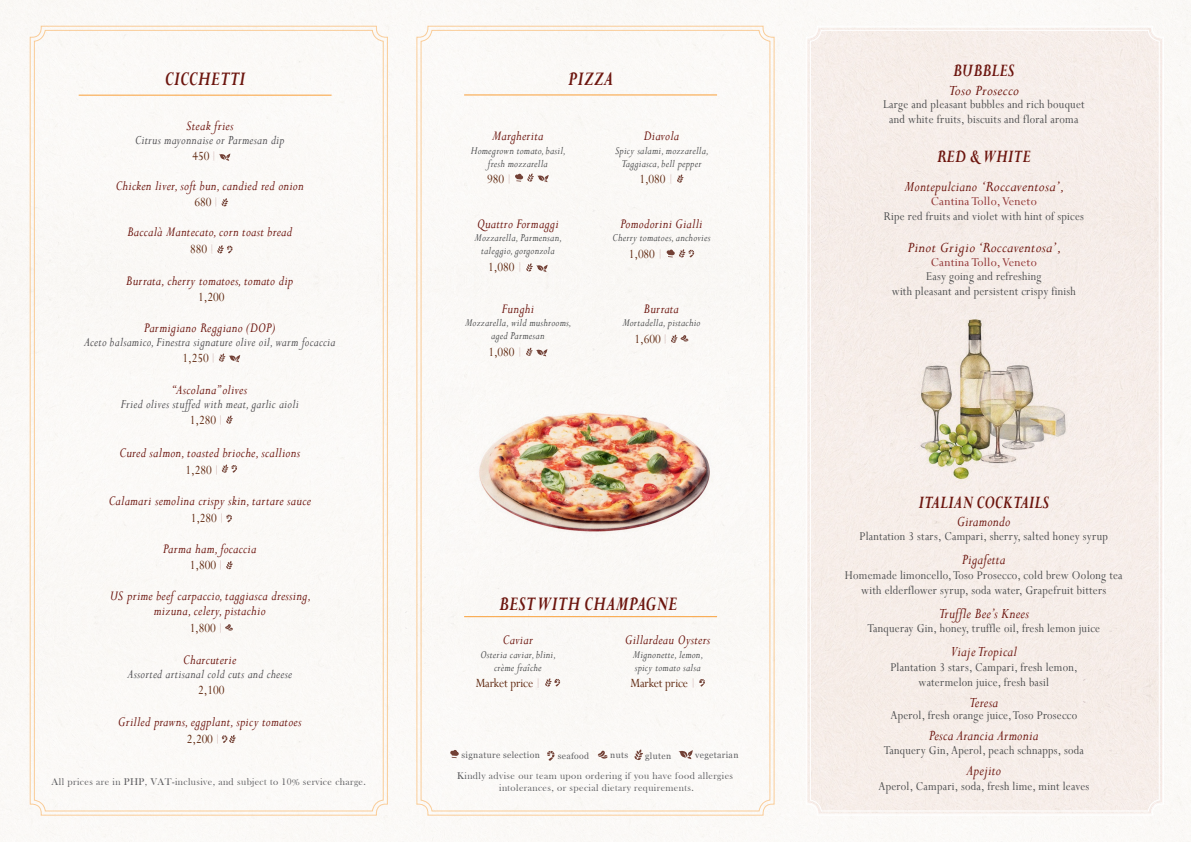
<style>
.page{position:relative;width:1191px;height:842px;background:#fff}
.page>*{position:absolute;margin:0;border:0;box-sizing:border-box;transform-origin:0 0}
.t1{font:italic 700 22px "Perpetua";letter-spacing:.01em;color:#6c150e;scale:.75 1}
.t2{font:italic 700 20px "Perpetua";letter-spacing:.01em;color:#6c150e;scale:.75 1}
.t3{font:italic 16px "Perpetua";letter-spacing:.02em;color:#6c150e;scale:.9 1}
.t4{font:italic 16px "Perpetua";letter-spacing:.02em;color:#6c150e}
.t5{font:italic 15px "Perpetua";letter-spacing:.02em;color:#6c150e;scale:.9 1}
.t6{font:italic 14px "Perpetua";letter-spacing:.02em;color:#4d4c4f;scale:.9 1}
.t7{font:14px "Perpetua";letter-spacing:-.01em;color:#5e260d;scale:.9 1}
.t8{font:13.3px/15px "Perpetua";letter-spacing:.02em;color:#4b4c4d;text-align:center;scale:.9 1}
.t9{font:13.3px "Perpetua";letter-spacing:.02em;color:#903232}
.t10{font:italic 12px "Perpetua";letter-spacing:.02em;color:#4b4c4d;scale:.9 1}
.t11{font:10px "Bask Old Face";letter-spacing:.04em;color:#5f5f62}
.t12{font:8.7px "Georgia";letter-spacing:.04em;color:#606063}
.s1{font-style:italic;font-size:11.2px;color:#6c150e}
</style>
<div class="page">
<svg style="left:29px;top:25px;width:359px;height:791px"></svg>
<div style="left:416px;top:25px;width:359px;height:791px;background:#fbf9f6"></div>
<div style="left:805px;top:25px;width:359px;height:791px;background:#f6ede9"></div>
<img style="left:890px;top:306px;width:187px;height:184px">
<svg style="left:547px;top:751px;width:7px;height:10px"></svg>
<svg style="left:598px;top:750px;width:9px;height:9px"></svg>
<svg style="left:634px;top:749px;width:9px;height:11px"></svg>
<svg style="left:678px;top:750px;width:15px;height:9px"></svg>
<svg style="left:450px;top:750px;width:9px;height:8px"></svg>
<svg style="left:217px;top:245px;width:16px;height:9px"></svg>
<svg style="left:226px;top:561px;width:7px;height:8px"></svg>
<svg style="left:225px;top:624px;width:8px;height:7px"></svg>
<svg style="left:219px;top:353px;width:21px;height:9px"></svg>
<svg style="left:226px;top:415px;width:7px;height:9px"></svg>
<svg style="left:222px;top:464px;width:15px;height:9px"></svg>
<svg style="left:219px;top:153px;width:11px;height:8px"></svg>
<svg style="left:226px;top:515px;width:6px;height:8px"></svg>
<svg style="left:221px;top:198px;width:7px;height:8px"></svg>
<svg style="left:222px;top:735px;width:14px;height:8px"></svg>
<hr style="left:79px;top:95px;width:252px;height:1px;background:#f99f38">
<svg style="left:671px;top:335px;width:17px;height:8px"></svg>
<svg style="left:526px;top:348px;width:21px;height:8px"></svg>
<svg style="left:526px;top:263px;width:21px;height:9px"></svg>
<svg style="left:666px;top:249px;width:28px;height:9px"></svg>
<svg style="left:677px;top:174px;width:6px;height:9px"></svg>
<svg style="left:699px;top:679px;width:6px;height:8px"></svg>
<svg style="left:515px;top:173px;width:33px;height:9px"></svg>
<svg style="left:545px;top:678px;width:15px;height:9px"></svg>
<hr style="left:464px;top:95px;width:253px;height:1px;background:#f99f38">
<hr style="left:464px;top:616px;width:253px;height:1px;background:#f99f38">
<img style="left:440px;top:388px;width:309px;height:164px">
<p class="t1" style="left:165px;top:65px;width:109px">CICCHETTI</p>
<p class="t5" style="left:186px;top:116px;width:54px">Steak fries</p>
<p class="t6" style="left:135px;top:131px;width:168px">Citrus mayonnaise or Parmesan dip</p>
<p class="t7" style="left:192px;top:147px;width:26px">450 <span class="s1">|</span></p>
<p class="t5" style="left:116px;top:177px;width:210px">Chicken liver, soft bun, candied red onion</p>
<p class="t7" style="left:194px;top:194px;width:26px">680 <span class="s1">|</span></p>
<p class="t5" style="left:127px;top:223px;width:185px">Baccalà Mantecato, corn toast bread</p>
<p class="t7" style="left:190px;top:240px;width:26px">880 <span class="s1">|</span></p>
<p class="t5" style="left:126px;top:271px;width:187px">Burrata, cherry tomatoes, tomato dip</p>
<p class="t7" style="left:198px;top:288px;width:31px">1,200</p>
<p class="t5" style="left:144px;top:318px;width:147px">Parmigiano Reggiano (DOP)</p>
<p class="t6" style="left:84px;top:333px;width:281px">Aceto balsamico, Finestra signature olive oil, warm focaccia</p>
<p class="t7" style="left:182px;top:349px;width:36px">1,250 <span class="s1">|</span></p>
<p class="t5" style="left:172px;top:380px;width:84px">“Ascolana” olives</p>
<p class="t6" style="left:121px;top:395px;width:199px">Fried olives stuffed with meat, garlic aioli</p>
<p class="t7" style="left:190px;top:411px;width:36px">1,280 <span class="s1">|</span></p>
<p class="t5" style="left:119px;top:443px;width:202px">Cured salmon, toasted brioche, scallions</p>
<p class="t7" style="left:186px;top:461px;width:36px">1,280 <span class="s1">|</span></p>
<p class="t5" style="left:109px;top:492px;width:226px">Calamari semolina crispy skin, tartare sauce</p>
<p class="t7" style="left:191px;top:509px;width:36px">1,280 <span class="s1">|</span></p>
<p class="t5" style="left:163px;top:539px;width:105px">Parma ham, focaccia</p>
<p class="t7" style="left:190px;top:556px;width:36px">1,800 <span class="s1">|</span></p>
<p class="t5" style="left:110px;top:586px;width:225px">US prime beef carpaccio, taggiasca dressing,</p>
<p class="t5" style="left:154px;top:601px;width:126px">mizuna, celery, pistachio</p>
<p class="t7" style="left:190px;top:619px;width:36px">1,800 <span class="s1">|</span></p>
<p class="t5" style="left:183px;top:650px;width:61px">Charcuterie</p>
<p class="t6" style="left:127px;top:665px;width:184px">Assorted artisanal cold cuts and cheese</p>
<p class="t7" style="left:198px;top:681px;width:31px">2,100</p>
<p class="t5" style="left:118px;top:712px;width:205px">Grilled prawns, eggplant, spicy tomatoes</p>
<p class="t7" style="left:187px;top:730px;width:36px">2,200 <span class="s1">|</span></p>
<p class="t11" style="left:52px;top:776px;width:316px">All prices are in PHP, VAT-inclusive, and subject to 10% service charge.</p>
<p class="t1" style="left:568px;top:65px;width:62px">PIZZA</p>
<p class="t5" style="left:492px;top:126px;width:59px">Margherita</p>
<p class="t10" style="left:471px;top:143px;width:107px">Homegrown tomato, basil,</p>
<p class="t10" style="left:488px;top:156px;width:68px">fresh mozzarella</p>
<p class="t7" style="left:487px;top:170px;width:27px">980 <span class="s1">|</span></p>
<p class="t5" style="left:477px;top:215px;width:92px">Quattro Formaggi</p>
<p class="t10" style="left:474px;top:230px;width:99px">Mozzarella, Parmensan,</p>
<p class="t10" style="left:481px;top:243px;width:83px">taleggio, gorgonzola</p>
<p class="t7" style="left:488px;top:259px;width:37px">1,080 <span class="s1">|</span></p>
<p class="t5" style="left:502px;top:299px;width:37px">Funghi</p>
<p class="t10" style="left:465px;top:315px;width:120px">Mozzarella, wild mushrooms,</p>
<p class="t10" style="left:491px;top:328px;width:61px">aged Parmesan</p>
<p class="t7" style="left:488px;top:343px;width:37px">1,080 <span class="s1">|</span></p>
<p class="t5" style="left:643px;top:126px;width:41px">Diavola</p>
<p class="t10" style="left:615px;top:143px;width:106px">Spicy salami, mozzarella,</p>
<p class="t10" style="left:621px;top:156px;width:90px">Taggiasca, bell pepper</p>
<p class="t7" style="left:639px;top:170px;width:37px">1,080 <span class="s1">|</span></p>
<p class="t5" style="left:620px;top:215px;width:93px">Pomodorini Gialli</p>
<p class="t10" style="left:612px;top:230px;width:110px">Cherry tomatoes, anchovies</p>
<p class="t7" style="left:629px;top:246px;width:37px">1,080 <span class="s1">|</span></p>
<p class="t5" style="left:644px;top:299px;width:40px">Burrata</p>
<p class="t10" style="left:622px;top:315px;width:88px">Mortadella, pistachio</p>
<p class="t7" style="left:634px;top:330px;width:36px">1,600 <span class="s1">|</span></p>
<p class="t1" style="left:499px;top:590px;width:239px">BEST WITH CHAMPAGNE</p>
<p class="t5" style="left:503px;top:630px;width:35px">Caviar</p>
<p class="t10" style="left:480px;top:646px;width:85px">Osteria caviar, blini,</p>
<p class="t10" style="left:494px;top:659px;width:54px">crème fraîche</p>
<p class="t7" style="left:475px;top:674px;width:72px">Market price <span class="s1">|</span></p>
<p class="t5" style="left:625px;top:630px;width:96px">Gillardeau Oysters</p>
<p class="t10" style="left:633px;top:647px;width:80px">Mignonette, lemon,</p>
<p class="t10" style="left:635px;top:660px;width:75px">spicy tomato salsa</p>
<p class="t7" style="left:630px;top:674px;width:72px">Market price <span class="s1">|</span></p>
<p class="t12" style="left:461px;top:749px;width:80px">signature selection</p>
<p class="t12" style="left:557px;top:749px;width:33px">seafood</p>
<p class="t12" style="left:610px;top:749px;width:19px">nuts</p>
<p class="t12" style="left:645px;top:749px;width:27px">gluten</p>
<p class="t12" style="left:695px;top:749px;width:45px">vegetarian</p>
<p class="t11" style="left:457px;top:770px;width:277px">Kindly advise our team upon ordering if you have food allergies</p>
<p class="t11" style="left:499px;top:782px;width:196px">intolerances, or special dietary requirements.</p>
<p class="t2" style="left:953px;top:57px;width:83px">BUBBLES</p>
<p class="t4" style="left:948px;top:80px;width:72px">Toso Prosecco</p>
<p class="t8" style="left:883px;top:96px;width:225px">Large and pleasant bubbles and rich bouquet</p>
<p class="t8" style="left:889px;top:111px;width:212px">and white fruits, biscuits and floral aroma</p>
<p class="t2" style="left:937px;top:144px;width:126px">RED &amp; WHITE</p>
<p class="t3" style="left:904px;top:177px;width:179px">Montepulciano ‘Roccaventosa’,</p>
<p class="t9" style="left:930px;top:193px;width:107px">Cantina Tollo, Veneto</p>
<p class="t8" style="left:883px;top:209px;width:224px">Ripe red fruits and violet with hint of spices</p>
<p class="t4" style="left:907px;top:237px;width:155px">Pinot Grigio ‘Roccaventosa’,</p>
<p class="t9" style="left:930px;top:253px;width:107px">Cantina Tollo, Veneto</p>
<p class="t8" style="left:926px;top:268px;width:130px">Easy going and refreshing</p>
<p class="t8" style="left:891px;top:283px;width:206px">with pleasant and persistent crispy finish</p>
<p class="t2" style="left:918px;top:489px;width:175px">ITALIAN COCKTAILS</p>
<p class="t3" style="left:957px;top:511px;width:61px">Giramondo</p>
<p class="t8" style="left:859px;top:528px;width:278px">Plantation 3 stars, Campari, sherry, salted honey syrup</p>
<p class="t3" style="left:962px;top:549px;width:50px">Pigafetta</p>
<p class="t8" style="left:845px;top:567px;width:310px">Homemade limoncello, Toso Prosecco, cold brew Oolong tea with elderflower syrup, soda water, Grapefruit bitters</p>
<p class="t3" style="left:938px;top:603px;width:102px">Truffle Bee’s Knees</p>
<p class="t8" style="left:867px;top:620px;width:260px">Tanqueray Gin, honey, truffle oil, fresh lemon juice</p>
<p class="t3" style="left:950px;top:641px;width:75px">Viaje Tropical</p>
<p class="t8" style="left:890px;top:659px;width:210px">Plantation 3 stars, Campari, fresh lemon,</p>
<p class="t8" style="left:918px;top:674px;width:146px">watermelon juice, fresh basil</p>
<p class="t3" style="left:969px;top:692px;width:34px">Teresa</p>
<p class="t8" style="left:890px;top:707px;width:209px">Aperol, fresh orange juice, Toso Prosecco</p>
<p class="t3" style="left:929px;top:725px;width:123px">Pesca Arancia Armonia</p>
<p class="t8" style="left:883px;top:742px;width:224px">Tanquery Gin, Aperol, peach schnapps, soda</p>
<p class="t3" style="left:966px;top:760px;width:40px">Apejito</p>
<p class="t8" style="left:878px;top:778px;width:236px">Aperol, Campari, soda, fresh lime, mint leaves</p>
</div>
